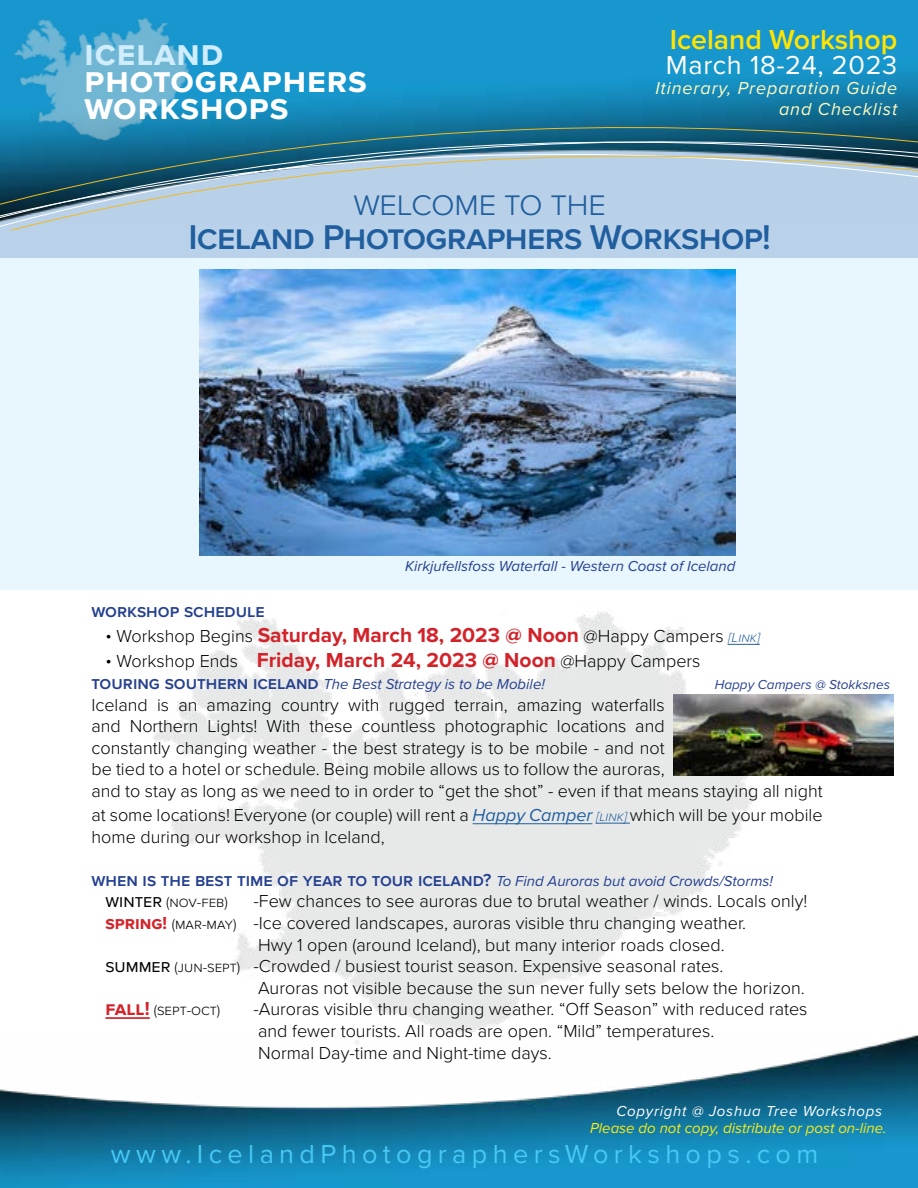
<style>
.page{position:relative;width:918px;height:1188px;background:#fff}
.page>*{position:absolute;margin:0;border:0;box-sizing:border-box;transform-origin:0 0}
.t1{font:700 36px/27px "Proxima Nova";letter-spacing:.025em;color:#fff}
.t2{font:700 36px "Proxima Nova";letter-spacing:.025em;color:#cfedfc}
.t3{font:600 35.7px "Proxima Nova";letter-spacing:-.02em;color:#215e9e}
.t4{font:300 35.7px "Proxima Nova";letter-spacing:-.02em;color:#215e9e}
.t5{font:600 28.5px "Proxima Nova";color:#ffe400}
.t6{font:27px "Proxima Nova";letter-spacing:.2em;color:#49c8f5}
.t7{font:27px "Proxima Nova";letter-spacing:.025em;color:#fff}
.t8{font:300 18px/21.6px "Proxima Nova";color:#000}
.t9{font:600 18px "Proxima Nova";color:#25408f}
.t10{font:italic 18px/21.6px "Proxima Nova";letter-spacing:.05em;color:#fffabe;text-align:right}
.t11{font:italic 15px "Proxima Nova";color:#25408f}
.t12{font:italic 15px "Proxima Nova";color:#f7ec16}
.t13{font:300 15px "Proxima Nova";color:#000}
.t14{font:italic 15px "Proxima Nova";letter-spacing:.05em;color:#fff}
.t15{font:italic 13.5px "Proxima Nova";color:#25408f}
.s1{font-weight:700;font-size:21px;color:#d2232a}
.s2{font-style:italic;font-size:13.5px;color:#215e9e}
.s3{font-weight:600;font-style:normal;font-size:18px}
.s4{font-weight:400;font-style:italic;color:#215e9e}
.s5{font-weight:400;font-style:italic;font-size:15px}
.s6{font-weight:400;font-size:18px}
.s7{font-weight:700;color:#d2232a}
.s8{font-size:15px}
.s9{font-weight:400}
.s10{font-weight:700;font-size:19.5px;color:#d2232a}
</style>
<div class="page">
<img style="left:153px;top:612px;width:732px;height:423px">
<div style="left:0;top:105px;width:918px;height:153px;background:#b9d2ea"></div>
<img style="left:0;top:0;width:918px;height:111px">
<svg style="left:0;top:111px;width:918px;height:120px"></svg>
<img style="left:0;top:12px;width:226px;height:139px">
<img style="left:0;top:1035px;width:918px;height:153px">
<div style="left:0;top:258px;width:918px;height:332px;background:#e8f6fd"></div>
<hr style="left:728px;top:644px;width:32px;height:1px;background:#215e9e">
<hr style="left:473px;top:823px;width:119px;height:1px;background:#215e9e">
<hr style="left:596px;top:823px;width:34px;height:1px;background:#215e9e">
<hr style="left:105px;top:1017px;width:45px;height:2px;background:#d2232a">
<img style="left:674px;top:694px;width:219px;height:81px">
<img style="left:199px;top:270px;width:536px;height:285px">
<h1 class="t2" style="left:85px;top:26px;width:140px">iceland</h1>
<h1 class="t1" style="left:85px;top:66px;width:284px">photographers workshops</h1>
<h3 class="t5" style="left:670px;top:18px;width:229px">Iceland Workshop</h3>
<p class="t10" style="left:655px;top:76px;width:243px">Itinerary, Preparation Guide and Checklist</p>
<h3 class="t7" style="left:666px;top:45px;width:233px">March 18-24, 2023</h3>
<h2 class="t4" style="left:353px;top:176px;width:254px">welcome to the</h2>
<h2 class="t3" style="left:188px;top:210px;width:584px">Iceland Photographers Workshop!</h2>
<p class="t11" style="left:405px;top:555px;width:332px">Kirkjufellsfoss Waterfall - Western Coast of Iceland</p>
<p class="t9" style="left:92px;top:597px;width:175px">workshop schedule</p>
<p class="t8" style="left:106px;top:624px;width:656px">• Workshop Begins <span class="s1">Saturday, March 18, 2023 @ Noon</span> @Happy Campers <span class="s2">[Link]</span></p>
<p class="t8" style="left:106px;top:650px;width:597px">• Workshop Ends <span class="s1">Friday, March 24, 2023 @ Noon</span> @Happy Campers</p>
<p class="t11" style="left:92px;top:673px;width:455px"><span class="s3">touring southern iceland</span> The Best Strategy is to be Mobile!</p>
<p class="t8" style="left:92px;top:693px;width:733px">Iceland is an amazing country with rugged terrain, amazing waterfalls<br>and Northern Lights! With these countless photographic locations and<br>constantly changing weather - the best strategy is to be mobile - and not<br>be tied to a hotel or schedule. Being mobile allows us to follow the auroras,<br>and to stay as long as we need to in order to “get the shot” - even if that means staying all night</p>
<p class="t8" style="left:92px;top:803px;width:733px">at some locations! Everyone (or couple) will rent a <span class="s4">Happy Camper</span> <span class="s2">[link]</span> which will be your mobile home during our workshop in Iceland,</p>
<p class="t9" style="left:92px;top:866px;width:683px">when is the best time of year to tour iceland? <span class="s5">To Find Auroras but avoid Crowds/Storms!</span></p>
<p class="t13" style="left:105px;top:891px;width:124px"><span class="s6">winter</span> (nov-feb)</p>
<p class="t8" style="left:254px;top:890px;width:555px">-Few chances to see auroras due to brutal weather / winds. Locals only!</p>
<p class="t8" style="left:105px;top:911px;width:642px"><span class="s7">spring!</span> <span class="s8">(mar-may)</span> -Ice covered landscapes, auroras visible thru changing weather.</p>
<p class="t8" style="left:258px;top:933px;width:468px">Hwy 1 open (around Iceland), but many interior roads closed.</p>
<p class="t8" style="left:105px;top:954px;width:619px"><span class="s9">summer</span> <span class="s8">(jun-sept)</span> -Crowded / busiest tourist season. Expensive seasonal rates.</p>
<p class="t8" style="left:258px;top:976px;width:548px">Auroras not visible because the sun never fully sets below the horizon.</p>
<p class="t13" style="left:105px;top:999px;width:116px"><span class="s10">fall!</span> (sept-oct)</p>
<p class="t8" style="left:254px;top:998px;width:555px">-Auroras visible thru changing weather. “Off Season” with reduced rates and fewer tourists. All roads are open. “Mild” temperatures.<br>Normal Day-time and Night-time days.</p>
<p class="t15" style="left:715px;top:675px;width:177px">Happy Campers @ Stokksnes</p>
<p class="t14" style="left:616px;top:1100px;width:267px">Copyright @ Joshua Tree Workshops</p>
<p class="t12" style="left:590px;top:1117px;width:298px">Please do not copy, distribute or post on-line.</p>
<h3 class="t6" style="left:111px;top:1134px;width:709px">www.IcelandPhotographersWorkshops.com</h3>
</div>
